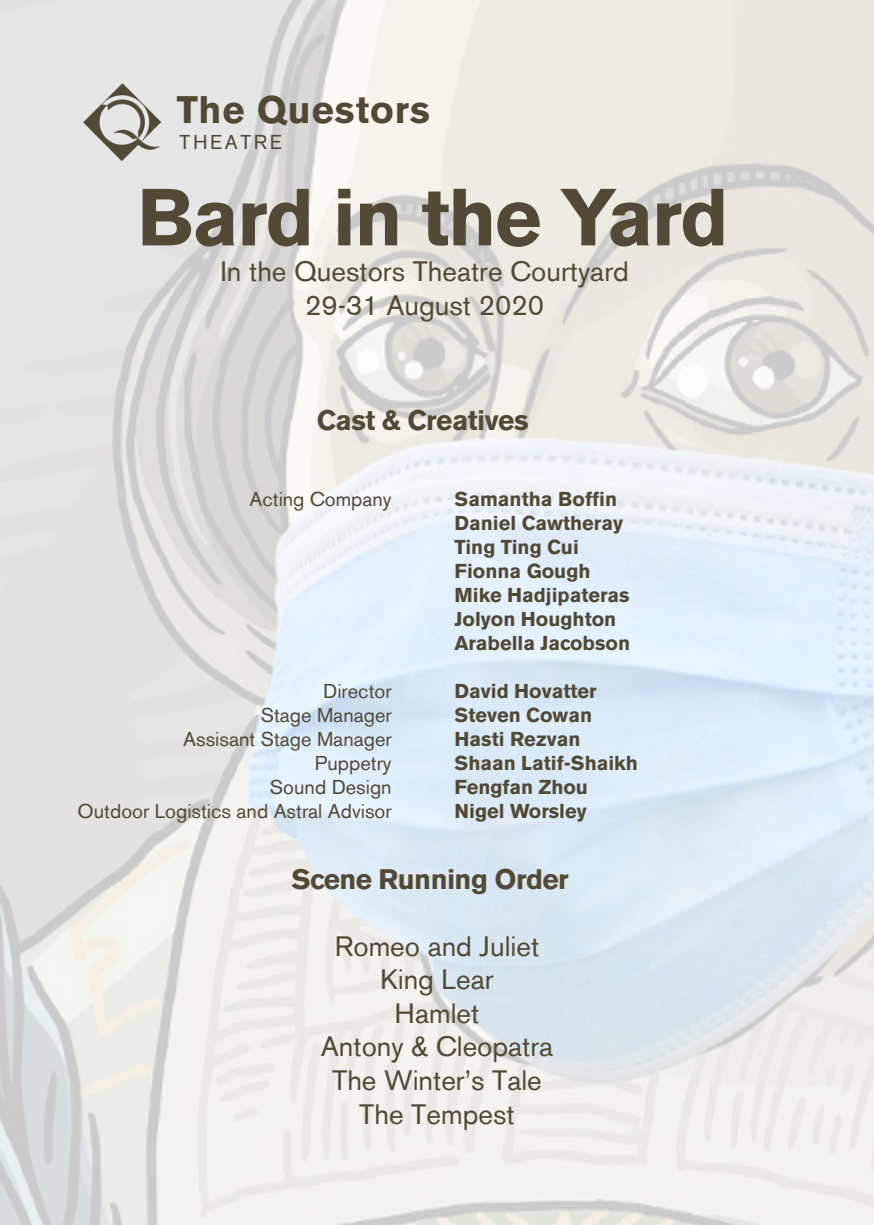
<style>
.page{position:relative;width:874px;height:1225px;background:#fff}
.page>*{position:absolute;margin:0;border:0;box-sizing:border-box;transform-origin:0 0}
.Play_title{font:700 80px "Akzidenz Grotesk BE";letter-spacing:-.02em;color:#524937}
.Play_title-2{font:700 38px "Akzidenz Grotesk BE";letter-spacing:.025em;color:#514936}
.t1{font:28px "Akzidenz Grotesk BE";color:#514936}
.Play_title-3{font:700 28px "Akzidenz Grotesk BE";letter-spacing:-.02em;color:#524937}
.Body_Copy{font:700 20px "Akzidenz Grotesk BE";color:#514936}
.Body_Copy-2{font:20px "Akzidenz Grotesk BE";color:#514936}
.Play_title-4{font:20px "Akzidenz Grotesk BE";letter-spacing:.13em;color:#514936}
</style>
<div class="page">
<img style="left:0;top:0;width:873px;height:1225px">
<img style="left:84px;top:83px;width:76px;height:77px">
<p class="Play_title-2" style="left:177px;top:88px;width:254px">The Questors</p>
<p class="Play_title-4" style="left:179px;top:130px;width:104px">THEATRE</p>
<p class="Play_title" style="left:137px;top:171px;width:592px">Bard in the Yard</p>
<p class="t1" style="left:220px;top:254px;width:409px">In the Questors Theatre Courtyard</p>
<p class="t1" style="left:305px;top:288px;width:240px">29-31 August 2020</p>
<p class="Play_title-3" style="left:317px;top:404px;width:213px">Cast &amp; Creatives</p>
<p class="Body_Copy-2" style="left:249px;top:487px;width:144px">Acting Company</p>
<p class="Body_Copy-2" style="left:323px;top:679px;width:70px">Director</p>
<p class="Body_Copy-2" style="left:260px;top:703px;width:132px">Stage Manager</p>
<p class="Body_Copy-2" style="left:183px;top:727px;width:210px">Assisant Stage Manager</p>
<p class="Body_Copy-2" style="left:315px;top:751px;width:78px">Puppetry</p>
<p class="Body_Copy-2" style="left:270px;top:775px;width:123px">Sound Design</p>
<p class="Body_Copy-2" style="left:78px;top:799px;width:315px">Outdoor Logistics and Astral Advisor</p>
<p class="Body_Copy" style="left:454px;top:487px;width:164px">Samantha Boffin</p>
<p class="Body_Copy" style="left:454px;top:511px;width:170px">Daniel Cawtheray</p>
<p class="Body_Copy" style="left:454px;top:535px;width:126px">Ting Ting Cui</p>
<p class="Body_Copy" style="left:454px;top:559px;width:137px">Fionna Gough</p>
<p class="Body_Copy" style="left:454px;top:583px;width:176px">Mike Hadjipateras</p>
<p class="Body_Copy" style="left:454px;top:607px;width:163px">Jolyon Houghton</p>
<p class="Body_Copy" style="left:454px;top:631px;width:177px">Arabella Jacobson</p>
<p class="Body_Copy" style="left:454px;top:679px;width:144px">David Hovatter</p>
<p class="Body_Copy" style="left:454px;top:703px;width:139px">Steven Cowan</p>
<p class="Body_Copy" style="left:454px;top:727px;width:127px">Hasti Rezvan</p>
<p class="Body_Copy" style="left:454px;top:751px;width:185px">Shaan Latif-Shaikh</p>
<p class="Body_Copy" style="left:454px;top:775px;width:135px">Fengfan Zhou</p>
<p class="Body_Copy" style="left:454px;top:799px;width:134px">Nigel Worsley</p>
<p class="Play_title-3" style="left:291px;top:862px;width:278px">Scene Running Order</p>
<p class="t1" style="left:334px;top:929px;width:206px">Romeo and Juliet</p>
<p class="t1" style="left:380px;top:962px;width:115px">King Lear</p>
<p class="t1" style="left:394px;top:996px;width:86px">Hamlet</p>
<p class="t1" style="left:320px;top:1030px;width:234px">Antony &amp; Cleopatra</p>
<p class="t1" style="left:332px;top:1063px;width:211px">The Winter’s Tale</p>
<p class="t1" style="left:359px;top:1097px;width:157px">The Tempest</p>
</div>
